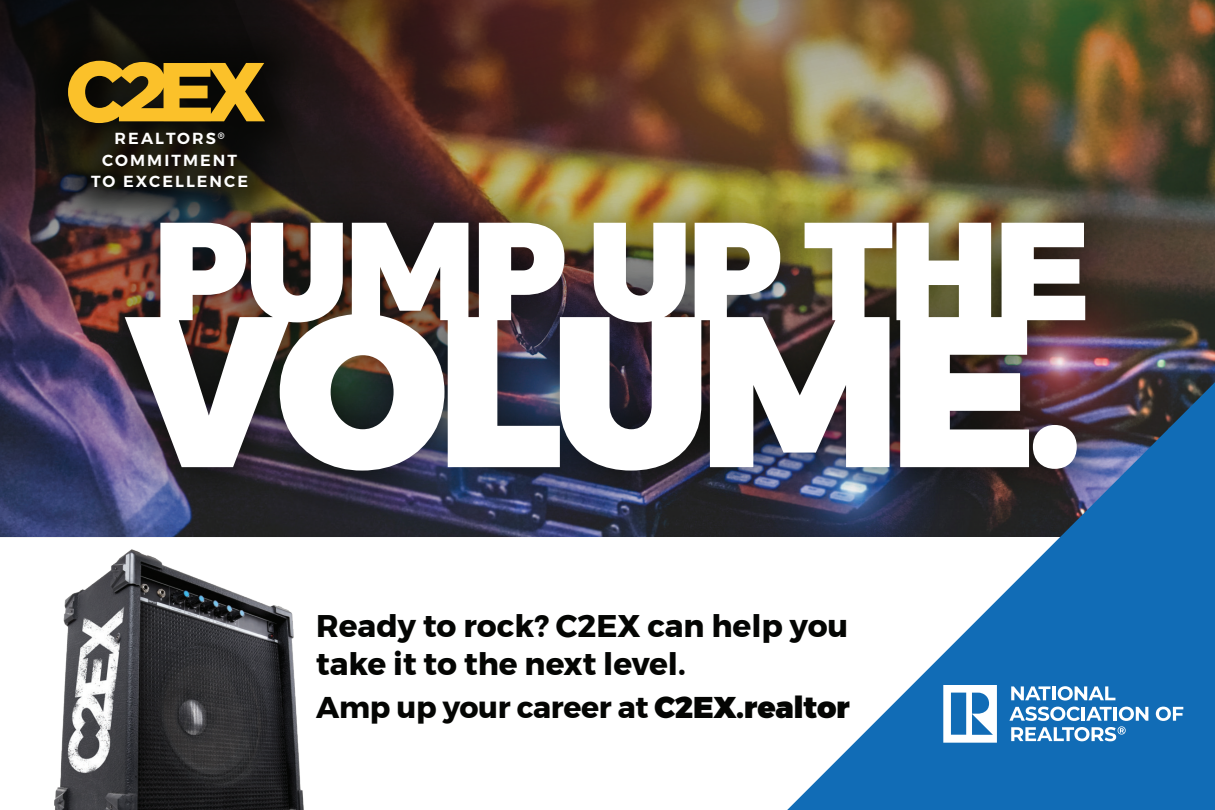
<style>
.page{position:relative;width:1215px;height:810px;background:#fff}
.page>*{position:absolute;margin:0;border:0;box-sizing:border-box;transform-origin:0 0}
.t1{font:700 31.28px/37.6px "Montserrat";color:#040503}
.t2{font:700 29.93px "Montserrat";letter-spacing:-.01em;color:#040503}
.t3{font:600 15.97px/21.4px "Montserrat";letter-spacing:.13em;color:#fff;text-align:center}
.s1{font-weight:900}
</style>
<div class="page">
<img style="left:0;top:0;width:1215px;height:538px">
<img style="left:22px;top:534px;width:305px;height:276px">
<div style="left:19px;top:11px;width:294px;height:226px;background:#040503;opacity:.75"></div>
<svg style="left:68px;top:61px;width:197px;height:62px;background:#a07c1d"></svg>
<svg style="left:787px;top:382px;width:428px;height:428px;fill:#116cb6"></svg>
<svg style="left:1011px;top:686px;width:40px;height:14px"></svg>
<hr style="left:1052px;top:686px;width:4px;height:14px;background:#fff">
<svg style="left:1058px;top:686px;width:57px;height:15px"></svg>
<svg style="left:1156px;top:707px;width:27px;height:14px"></svg>
<svg style="left:1009px;top:707px;width:139px;height:34px"></svg>
<svg style="left:943px;top:685px;width:54px;height:58px"></svg>
<div style="left:84px;top:178px;width:1045px;height:337px;background:#040503;opacity:.75"></div>
<img style="left:125px;top:223px;width:960px;height:248px">
<p class="t3" style="left:91px;top:128px;width:158px">REALTORS<sup>®<br></sup>COMMITMENT<br>TO EXCELLENCE</p>
<p class="t1" style="left:316px;top:607px;width:534px">Ready to rock? C2EX can help you take it to the next level.</p>
<p class="t2" style="left:316px;top:684px;width:535px">Amp up your career at <span class="s1">C2EX.realtor</span></p>
</div>
